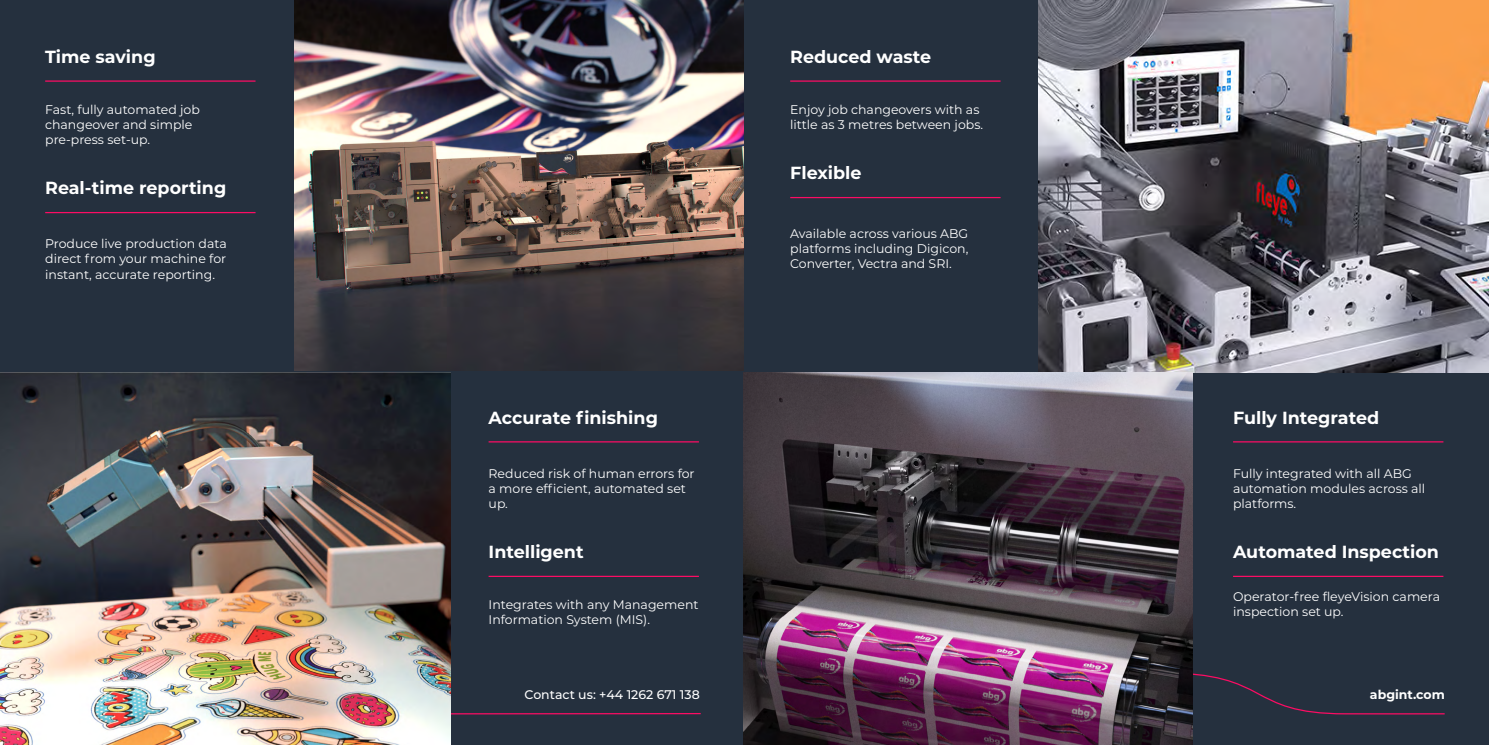
<style>
.page{position:relative;width:1489px;height:745px;background:#fff}
.page>*{position:absolute;margin:0;border:0;box-sizing:border-box;transform-origin:0 0}
.t1{font:700 17.5px "Montserrat";color:#fff}
.t2{font:12.5px/15px "Montserrat";color:#fff}
.t3{font:500 12.5px "Montserrat";color:#fff}
.t4{font:700 12.5px "Montserrat";color:#fff}
</style>
<div class="page">
<div style="left:0;top:0;width:1488px;height:744px;background:#25303e"></div>
<hr style="left:45px;top:80px;width:210px;height:2px;background:#fd0c64">
<hr style="left:45px;top:212px;width:210px;height:1px;background:#fd0c64">
<hr style="left:488px;top:441px;width:211px;height:1px;background:#fd0c64">
<hr style="left:488px;top:575px;width:211px;height:1px;background:#fd0c64">
<hr style="left:1232px;top:441px;width:211px;height:1px;background:#fd0c64">
<hr style="left:1232px;top:575px;width:211px;height:1px;background:#fd0c64">
<hr style="left:790px;top:80px;width:210px;height:2px;background:#fd0c64">
<hr style="left:790px;top:197px;width:210px;height:1px;background:#fd0c64">
<svg style="left:451px;top:713px;width:250px;height:1px"></svg>
<svg style="left:1192px;top:671px;width:253px;height:43px"></svg>
<img style="left:0;top:372px;width:451px;height:372px">
<img style="left:1038px;top:0;width:450px;height:372px">
<img style="left:294px;top:0;width:450px;height:370px">
<img style="left:744px;top:372px;width:448px;height:372px">
<h1 class="t1" style="left:45px;top:44px;width:112px">Time saving</h1>
<p class="t2" style="left:45px;top:101px;width:156px">Fast, fully automated job changeover and simple pre-press set-up.</p>
<h1 class="t1" style="left:45px;top:175px;width:183px">Real-time reporting</h1>
<p class="t2" style="left:45px;top:236px;width:183px;text-align:justify">Produce live production data direct from your machine for instant, accurate reporting.</p>
<h1 class="t1" style="left:790px;top:44px;width:142px">Reduced waste</h1>
<p class="t2" style="left:790px;top:101px;width:194px">Enjoy job changeovers with as little as 3 metres between jobs.</p>
<h1 class="t1" style="left:790px;top:160px;width:73px">Flexible</h1>
<h1 class="t1" style="left:488px;top:404px;width:171px">Accurate finishing</h1>
<p class="t2" style="left:488px;top:465px;width:207px">Reduced risk of human errors for a more efficient, automated set up.</p>
<h1 class="t1" style="left:488px;top:539px;width:96px">Intelligent</h1>
<p class="t2" style="left:488px;top:596px;width:211px">Integrates with any Management<br>Information System (MIS).</p>
<p class="t2" style="left:790px;top:225px;width:180px;text-align:justify">Available across various ABG platforms including Digicon, Converter, Vectra and SRI.</p>
<h1 class="t1" style="left:1232px;top:404px;width:148px">Fully Integrated</h1>
<p class="t2" style="left:1232px;top:465px;width:194px">Fully integrated with all ABG automation modules across all platforms.</p>
<h1 class="t1" style="left:1232px;top:539px;width:207px">Automated Inspection</h1>
<p class="t2" style="left:1232px;top:588px;width:208px">Operator-free fleyeVision camera inspection set up.</p>
<p class="t3" style="left:524px;top:685px;width:177px">Contact us: +44 1262 671 138</p>
<p class="t4" style="left:1369px;top:685px;width:76px">abgint.com</p>
</div>
